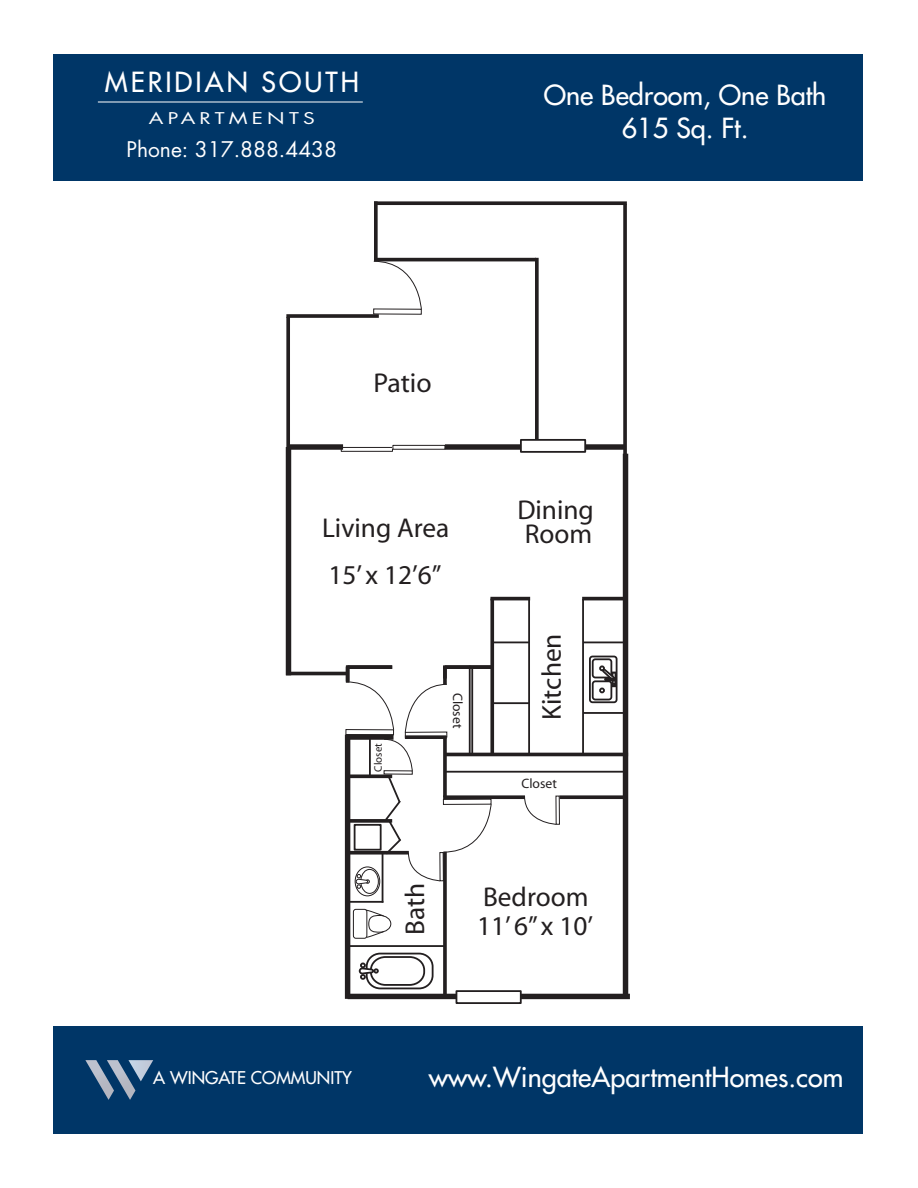
<style>
.page{position:relative;width:918px;height:1188px;background:#fff}
.page>*{position:absolute;margin:0;border:0;box-sizing:border-box;transform-origin:0 0}
.t1{font:27.3px/47px "Myriad";color:#231f20}
.t2{font:27px "Futura";color:#fff}
.t3{font:27px "Futura";letter-spacing:.11em;color:#fff}
.t4{font:21px "Futura";color:#fff}
.t5{font:17.1px "Futura";color:#fff}
.t6{font:15.75px "Futura";letter-spacing:.2em;color:#fff;scale:1.33 1}
.t7{font:13.65px "Myriad";color:#231f20}
.t8{font:10.95px "Myriad";color:#231f20}
</style>
<div class="page">
<div style="left:53px;top:54px;width:810px;height:127px;background:#003667"></div>
<div style="left:53px;top:1026px;width:810px;height:108px;background:#003667"></div>
<img style="left:135px;top:1060px;width:18px;height:21px">
<img style="left:85px;top:1060px;width:22px;height:37px">
<img style="left:107px;top:1060px;width:28px;height:40px">
<hr style="left:98px;top:102px;width:265px;height:1px;background:#fff">
<svg style="left:378px;top:201px;width:249px;height:4px"></svg>
<svg style="left:373px;top:261px;width:49px;height:49px"></svg>
<div style="left:341px;top:447px;width:52px;height:5px;border:1px solid #231f20"></div>
<div style="left:392px;top:445px;width:53px;height:5px;border:1px solid #231f20"></div>
<div style="left:366px;top:953px;width:68px;height:36px;border:2px solid #231f20;border-radius:13px"></div>
<svg style="left:358px;top:955px;width:68px;height:32px"></svg>
<svg style="left:367px;top:931px;width:17px;height:7px"></svg>
<svg style="left:366px;top:909px;width:19px;height:8px"></svg>
<div style="left:353px;top:909px;width:14px;height:30px;border:1px solid #231f20;border-radius:2px"></div>
<div style="left:368px;top:915px;width:23px;height:18px;border:1px solid #231f20;border-radius:50%"></div>
<div style="left:355px;top:866px;width:25px;height:30px;border:1px solid #231f20;border-radius:50%"></div>
<div style="left:589px;top:656px;width:29px;height:47px;border:2px solid #231f20;border-radius:3px"></div>
<div style="left:592px;top:680px;width:20px;height:20px;border:2px solid #231f20;border-radius:3px"></div>
<svg style="left:591px;top:657px;width:26px;height:36px"></svg>
<svg style="left:623px;top:204px;width:4px;height:250px"></svg>
<svg style="left:535px;top:258px;width:4px;height:180px"></svg>
<svg style="left:374px;top:201px;width:4px;height:57px"></svg>
<hr style="left:374px;top:258px;width:162px;height:3px;background:#231f20">
<svg style="left:286px;top:314px;width:93px;height:4px"></svg>
<svg style="left:286px;top:317px;width:4px;height:130px"></svg>
<div style="left:286px;top:447px;width:5px;height:228px;background:#231f20"></div>
<hr style="left:286px;top:672px;width:62px;height:3px;background:#231f20">
<div style="left:288px;top:444px;width:55px;height:6px;background:#231f20"></div>
<div style="left:445px;top:444px;width:181px;height:6px;background:#231f20"></div>
<div style="left:623px;top:454px;width:5px;height:542px;background:#231f20"></div>
<div style="left:348px;top:994px;width:282px;height:5px;background:#231f20"></div>
<div style="left:345px;top:735px;width:5px;height:264px;background:#231f20"></div>
<hr style="left:443px;top:665px;width:49px;height:4px;background:#6e6b6c">
<hr style="left:443px;top:666px;width:4px;height:13px;background:#231f20">
<svg style="left:405px;top:735px;width:40px;height:4px"></svg>
<svg style="left:492px;top:795px;width:32px;height:4px"></svg>
<svg style="left:560px;top:795px;width:63px;height:4px"></svg>
<hr style="left:445px;top:753px;width:183px;height:3px;background:#231f20">
<svg style="left:443px;top:894px;width:4px;height:100px"></svg>
<svg style="left:350px;top:774px;width:6px;height:4px"></svg>
<svg style="left:350px;top:819px;width:6px;height:4px"></svg>
<svg style="left:350px;top:851px;width:6px;height:4px"></svg>
<hr style="left:350px;top:945px;width:94px;height:2px;background:#231f20">
<hr style="left:445px;top:771px;width:179px;height:2px;background:#231f20">
<hr style="left:469px;top:666px;width:2px;height:89px;background:#231f20">
<hr style="left:382px;top:853px;width:1px;height:50px;background:#231f20">
<hr style="left:348px;top:901px;width:35px;height:2px;background:#231f20">
<div style="left:556px;top:796px;width:4px;height:29px;border:1px solid #231f20"></div>
<svg style="left:524px;top:795px;width:33px;height:30px"></svg>
<svg style="left:455px;top:990px;width:68px;height:14px"></svg>
<hr style="left:471px;top:667px;width:2px;height:88px;background:#231f20">
<hr style="left:528px;top:599px;width:2px;height:156px;background:#231f20">
<hr style="left:492px;top:642px;width:37px;height:1px;background:#231f20">
<hr style="left:492px;top:702px;width:37px;height:2px;background:#231f20">
<hr style="left:582px;top:599px;width:2px;height:155px;background:#231f20">
<hr style="left:583px;top:712px;width:41px;height:2px;background:#231f20">
<hr style="left:583px;top:642px;width:42px;height:1px;background:#231f20">
<hr style="left:582px;top:597px;width:42px;height:3px;background:#231f20">
<hr style="left:490px;top:597px;width:40px;height:3px;background:#231f20">
<svg style="left:490px;top:599px;width:4px;height:154px"></svg>
<svg style="left:445px;top:665px;width:47px;height:4px"></svg>
<svg style="left:348px;top:665px;width:44px;height:4px"></svg>
<svg style="left:443px;top:667px;width:4px;height:17px"></svg>
<hr style="left:346px;top:667px;width:3px;height:16px;background:#231f20">
<svg style="left:345px;top:681px;width:49px;height:50px"></svg>
<div style="left:405px;top:732px;width:42px;height:6px;border:1px solid #231f20"></div>
<svg style="left:405px;top:684px;width:43px;height:49px"></svg>
<svg style="left:519px;top:438px;width:68px;height:15px"></svg>
<div style="left:354px;top:824px;width:28px;height:27px;border:2px solid #231f20"></div>
<div style="left:346px;top:734px;width:48px;height:6px;background:#231f20"></div>
<svg style="left:356px;top:739px;width:136px;height:155px"></svg>
<p class="t3" style="left:105px;top:64px;width:256px">MERIDIAN SOUTH</p>
<p class="t6" style="left:149px;top:108px;width:126px">APARTMENTS</p>
<p class="t4" style="left:127px;top:135px;width:212px">Phone: 317.888.4438</p>
<p class="t2" style="left:544px;top:78px;width:284px">One Bedroom, One Bath</p>
<p class="t2" style="left:622px;top:110px;width:128px">615 Sq. Ft.</p>
<p class="t1" style="left:373px;top:361px;width:60px">Patio</p>
<p class="t1" style="left:322px;top:506px;width:129px">Living Area<br>15’ x 12’6”</p>
<p class="t8" style="left:373px;top:772px;width:30px;rotate:-90deg">Closet</p>
<p class="t7" style="left:464px;top:693px;width:37px;rotate:90deg">Closet</p>
<p class="t1" style="left:517px;top:500px;width:78px;line-height:24px">Dining<br>Room</p>
<p class="t1" style="left:530px;top:720px;width:88px;rotate:-90deg">Kitchen</p>
<p class="t7" style="left:522px;top:777px;width:37px">Closet</p>
<p class="t1" style="left:393px;top:935px;width:54px;rotate:-90deg">Bath</p>
<p class="t1" style="left:477px;top:884px;width:117px;line-height:29px">Bedroom<br>11’ 6” x 10’</p>
<p class="t5" style="left:153px;top:1067px;width:200px">A WINGATE COMMUNITY</p>
<p class="t2" style="left:429px;top:1060px;width:416px">www.WingateApartmentHomes.com</p>
</div>
